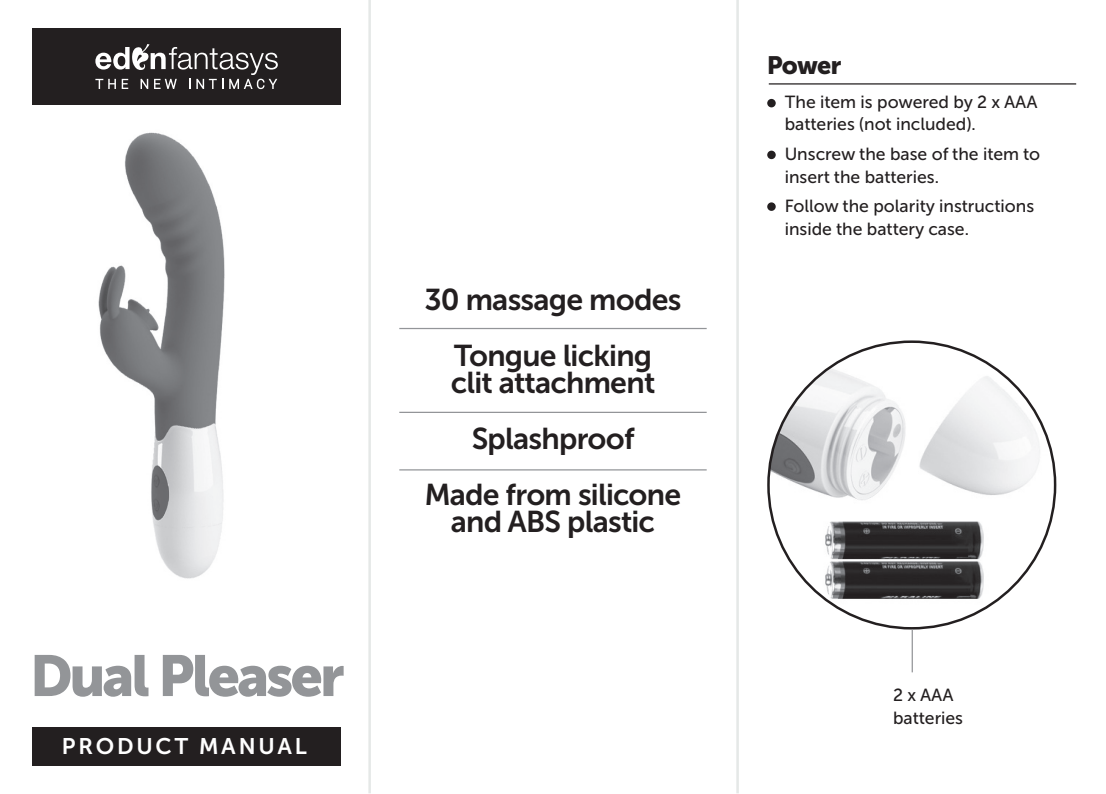
<style>
.page{position:relative;width:1106px;height:794px;background:#fff}
.page>*{position:absolute;margin:0;border:0;box-sizing:border-box;transform-origin:0 0}
.t1{font:57.5px "Museo Sans Cyrl 900";letter-spacing:-.05em;color:#939598}
.t2{font:30px/55.8px "Museo Sans Cyrl 700";letter-spacing:-.025em;color:#231f20;text-align:center}
.t3{font:25px "Museo Sans Cyrl 900";letter-spacing:-.035em;color:#231f20}
.t4{font:22.5px "Museo Sans Cyrl 700";letter-spacing:.125em;color:#fff}
.t5{font:17.5px/22.5px "Museo Sans Cyrl 500";color:#231f20}
</style>
<div class="page">
<div style="left:32px;top:726px;width:309px;height:39px;background:#231f20"></div>
<div style="left:32px;top:28px;width:309px;height:77px;background:#231f20"></div>
<img style="left:98px;top:132px;width:127px;height:447px">
<img style="left:768px;top:342px;width:287px;height:286px;border-radius:143px">
<hr style="left:911px;top:629px;width:1px;height:43px;background:#939598">
<svg style="left:95px;top:44px;width:183px;height:45px"></svg>
<hr style="left:399px;top:328px;width:307px;height:1px;background:#939598">
<hr style="left:399px;top:412px;width:307px;height:1px;background:#939598">
<hr style="left:768px;top:83px;width:308px;height:2px;background:#231f20">
<div style="left:767px;top:151px;width:8px;height:8px;background:#231f20;border-radius:50%"></div>
<div style="left:767px;top:202px;width:8px;height:9px;background:#231f20;border-radius:50%"></div>
<div style="left:767px;top:99px;width:8px;height:8px;background:#231f20;border-radius:50%"></div>
<hr style="left:368px;top:0;width:3px;height:793px;background:#e5e8e7">
<hr style="left:736px;top:0;width:3px;height:793px;background:#e5e8e7">
<hr style="left:399px;top:469px;width:307px;height:1px;background:#939598">
<h1 class="t1" style="left:30px;top:643px;width:316px">Dual Pleaser</h1>
<p class="t4" style="left:62px;top:734px;width:246px">PRODUCT MANUAL</p>
<h2 class="t2" style="left:424px;top:272px;width:259px">30 massage modes<br>Tongue licking</h2>
<h2 class="t2" style="left:425px;top:355px;width:258px">clit attachment<br>Splashproof<br>Made from silicone</h2>
<h2 class="t2" style="left:451px;top:494px;width:206px">and ABS plastic</h2>
<h3 class="t3" style="left:767px;top:51px;width:76px">Power</h3>
<p class="t5" style="left:784px;top:91px;width:254px">The item is powered by 2 x AAA batteries (not included).</p>
<p class="t5" style="left:784px;top:143px;width:257px">Unscrew the base of the item to insert the batteries.</p>
<p class="t5" style="left:784px;top:195px;width:251px">Follow the polarity instructions inside the battery case.</p>
<p class="t5" style="left:893px;top:684px;width:72px">2 x AAA batteries</p>
</div>
